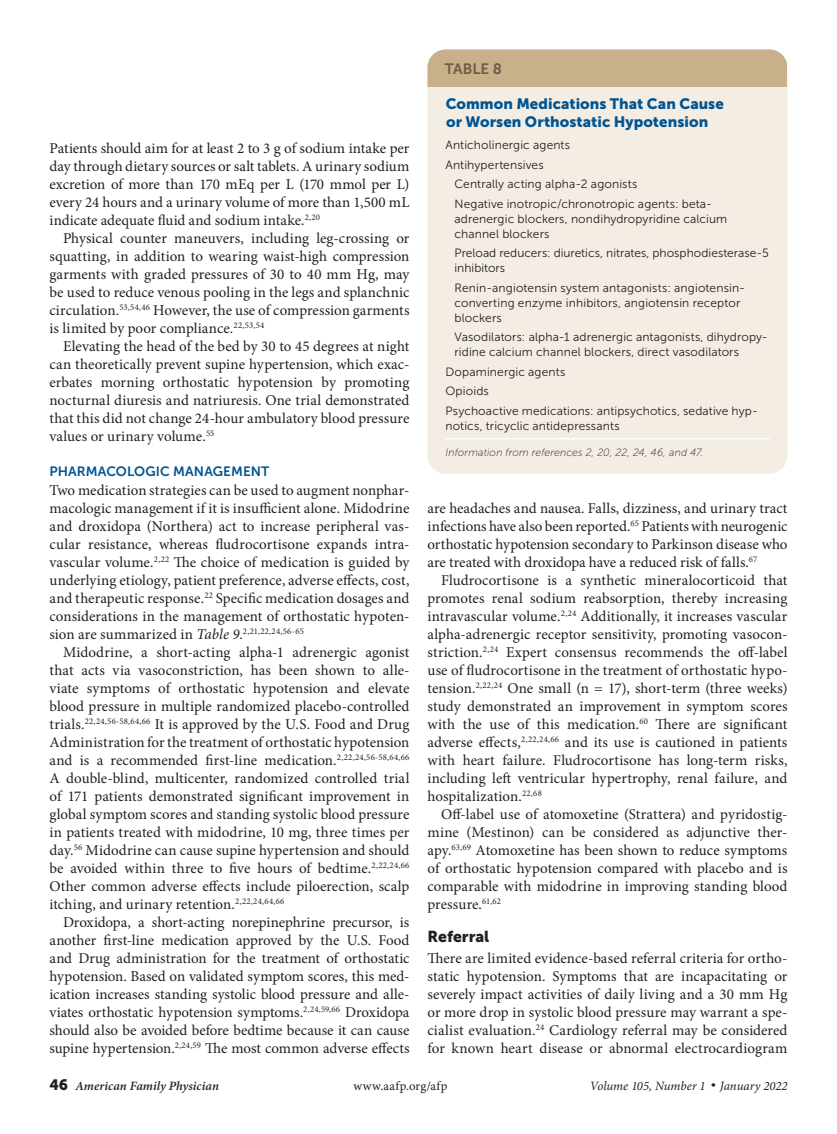
<style>
.page{position:relative;width:837px;height:1134px;background:#fff}
.page>*{position:absolute;margin:0;border:0;box-sizing:border-box;transform-origin:0 0}
.head1{font:15.75px "Museo Sans 900";color:#231f20}
.body_text{font:15px/18px "Minion Pro";color:#231f20;text-align:justify}
.body_noindent{font:15px/18px "Minion Pro";letter-spacing:.005em;color:#231f20;text-align:justify}
.table_title{font:15px/18px "Museo Sans 900";letter-spacing:.005em;color:#005492}
.table{font:15px "Museo Sans 700";color:#745844}
.head2{font:13.5px "Museo Sans 700";letter-spacing:.01em;color:#005492}
.t1{font:italic 12.75px "Minion Pro";color:#231f20}
.t2{font:italic 600 12.75px "Minion Pro";letter-spacing:.005em;color:#231f20}
.t3{font:12.75px "Minion Pro";letter-spacing:.03em;color:#231f20}
.table_data_indent{font:12px/15px "Museo Sans 300";letter-spacing:.01em;color:#231f20}
.table_data_last_col{font:12px/15px "Museo Sans 300";letter-spacing:.01em;color:#231f20}
.table_data{font:12px "Museo Sans 300";letter-spacing:.01em;color:#231f20}
.table_fig_note{font:italic 10.5px "Museo Sans 100";letter-spacing:.015em;color:#231f20}
.s1{font-style:italic}
.s2{font-family:"Museo Sans 900";font-weight:400;font-style:normal;font-size:15px}
</style>
<div class="page">
<div style="left:428px;top:50px;width:360px;height:424px;background:#f3ede3;border-radius:18px"></div>
<hr style="left:446px;top:438px;width:324px;height:2px;background:#fff">
<div style="left:428px;top:50px;width:360px;height:37px;background:#c8b08b"></div>
<p class="body_text" style="left:50px;top:139px;width:362px">Patients should aim for at least 2 to 3 g of sodium intake per day through dietary sources or salt tablets. A urinary sodium excretion of more than 170 mEq per L (170 mmol per L) every 24 hours and a urinary volume of more than 1,500 mL indicate adequate fluid and sodium intake.<sup>2,20</sup></p>
<p class="body_text" style="left:50px;top:229px;width:362px;text-indent:14px">Physical counter maneuvers, including leg-crossing or squatting, in addition to wearing waist-high compression garments with graded pressures of 30 to 40 mm Hg, may be used to reduce venous pooling in the legs and splanchnic circulation.<sup>53,54,46</sup> However, the use of compression garments is limited by poor compliance.<sup>22,53,54</sup></p>
<p class="body_text" style="left:50px;top:337px;width:362px;text-indent:14px">Elevating the head of the bed by 30 to 45 degrees at night can theoretically prevent supine hypertension, which exac&shy;erbates morning orthostatic hypotension by promoting nocturnal diuresis and natriuresis. One trial demonstrated that this did not change 24-hour ambulatory blood pressure values or urinary volume.<sup>55</sup></p>
<p class="head2" style="left:50px;top:463px;width:221px">PHARMACOLOGIC MANAGEMENT</p>
<p class="body_noindent" style="left:50px;top:481px;width:362px">Two medication strategies can be used to augment nonphar&shy;macologic management if it is insufficient alone. Midodrine and droxidopa (Northera) act to increase peripheral vas&shy;cular resistance, whereas fludrocortisone expands intra&shy;vascular volume.<sup>2,22</sup> The choice of medication is guided by underlying etiology, patient preference, adverse effects, cost, and therapeutic response.<sup>22</sup> Specific medication dosages and considerations in the management of orthostatic hypoten&shy;sion are summarized in <span class="s1">Table 9</span>.<sup>2,21,22,24,56-65</sup></p>
<p class="body_text" style="left:50px;top:643px;width:362px;text-indent:14px">Midodrine, a short-acting alpha-1 adrenergic agonist that acts via vasoconstriction, has been shown to alle&shy;viate symptoms of orthostatic hypotension and elevate blood pressure in multiple randomized placebo-controlled trials.<sup>22,24,56-58,64,66</sup> It is approved by the U.S. Food and Drug Administration for the treatment of orthostatic hypotension and is a recommended first-line medication.<sup>2,22,24,56-58,64,66<br></sup>A double-blind, multicenter, randomized controlled trial of 171 patients demonstrated significant improvement in global symptom scores and standing systolic blood pressure in patients treated with midodrine, 10 mg, three times per day.<sup>56</sup> Midodrine can cause supine hypertension and should be avoided within three to five hours of bedtime.<sup>2,22,24,66<br></sup>Other common adverse effects include piloerection, scalp itching, and urinary retention.<sup>2,22,24,64,66</sup></p>
<p class="body_text" style="left:50px;top:913px;width:362px;text-indent:14px">Droxidopa, a short-acting norepinephrine precursor, is another first-line medication approved by the U.S. Food and Drug administration for the treatment of orthostatic hypotension. Based on validated symptom scores, this med&shy;ication increases standing systolic blood pressure and alle&shy;viates orthostatic hypotension symptoms.<sup>2,24,59,66</sup> Droxidopa should also be avoided before bedtime because it can cause supine hypertension.<sup>2,24,59</sup> The most common adverse effects</p>
<p class="table" style="left:445px;top:61px;width:59px">TABLE 8</p>
<p class="table_title" style="left:446px;top:94px;width:280px">Common Medications That Can Cause or Worsen Orthostatic Hypotension</p>
<p class="table_data_last_col" style="left:446px;top:138px;width:126px">Anticholinergic agents</p>
<p class="table_data" style="left:446px;top:158px;width:100px">Antihypertensives</p>
<p class="table_data_indent" style="left:454px;top:177px;width:184px">Centrally acting alpha-2 agonists</p>
<p class="table_data_indent" style="left:454px;top:196px;width:274px">Negative inotropic/chronotropic agents: beta&shy;adrenergic blockers, nondihydropyridine calcium channel blockers</p>
<p class="table_data_indent" style="left:454px;top:246px;width:316px">Preload reducers: diuretics, nitrates, phosphodiesterase-5 inhibitors</p>
<p class="table_data_indent" style="left:454px;top:280px;width:292px">Renin-angiotensin system antagonists: angiotensin&shy;converting enzyme inhibitors, angiotensin receptor blockers</p>
<p class="table_data_indent" style="left:454px;top:330px;width:315px">Vasodilators: alpha-1 adrenergic antagonists, dihydropy&shy;ridine calcium channel blockers, direct vasodilators</p>
<p class="table_data_last_col" style="left:446px;top:364px;width:121px">Dopaminergic agents</p>
<p class="table_data_last_col" style="left:446px;top:384px;width:45px">Opioids</p>
<p class="table_data_last_col" style="left:446px;top:403px;width:314px">Psychoactive medications: antipsychotics, sedative hyp&shy;notics, tricyclic antidepressants</p>
<p class="table_fig_note" style="left:446px;top:446px;width:259px">Information from references 2, 20, 22, 24, 46, and 47.</p>
<p class="body_text" style="left:428px;top:499px;width:362px">are headaches and nausea. Falls, dizziness, and urinary tract infections have also been reported.<sup>65</sup> Patients with neurogenic orthostatic hypotension secondary to Parkinson disease who are treated with droxidopa have a reduced risk of falls.<sup>67</sup></p>
<p class="body_text" style="left:428px;top:571px;width:362px;text-indent:14px">Fludrocortisone is a synthetic mineralocorticoid that promotes renal sodium reabsorption, thereby increasing intravascular volume.<sup>2,24</sup> Additionally, it increases vascular alpha-adrenergic receptor sensitivity, promoting vasocon&shy;striction.<sup>2,24</sup> Expert consensus recommends the off-label use of fludrocortisone in the treatment of orthostatic hypo&shy;tension.<sup>2,22,24</sup> One small (n = 17), short-term (three weeks) study demonstrated an improvement in symptom scores with the use of this medication.<sup>60</sup> There are significant adverse effects,<sup>2,22,24,66</sup> and its use is cautioned in patients with heart failure. Fludrocortisone has long-term risks, including left ventricular hypertrophy, renal failure, and hospitalization.<sup>22,68</sup></p>
<p class="body_text" style="left:428px;top:805px;width:362px;text-indent:14px">Off-label use of atomoxetine (Strattera) and pyridostig&shy;mine (Mestinon) can be considered as adjunctive ther&shy;apy.<sup>63,69</sup> Atomoxetine has been shown to reduce symptoms of orthostatic hypotension compared with placebo and is comparable with midodrine in improving standing blood pressure.<sup>61,62</sup></p>
<p class="head1" style="left:428px;top:928px;width:63px">Referral</p>
<p class="body_noindent" style="left:428px;top:949px;width:362px">There are limited evidence-based referral criteria for ortho&shy;static hypotension. Symptoms that are incapacitating or severely impact activities of daily living and a 30 mm Hg or more drop in systolic blood pressure may warrant a spe&shy;cialist evaluation.<sup>24</sup> Cardiology referral may be considered for known heart disease or abnormal electrocardiogram</p>
<p class="t2" style="left:50px;top:1077px;width:171px"><span class="s2">46</span> American Family Physician</p>
<p class="t3" style="left:353px;top:1078px;width:96px">www.aafp.org/afp</p>
<p class="t1" style="left:590px;top:1078px;width:199px">Volume 105, Number 1 ◆ January 2022</p>
</div>
